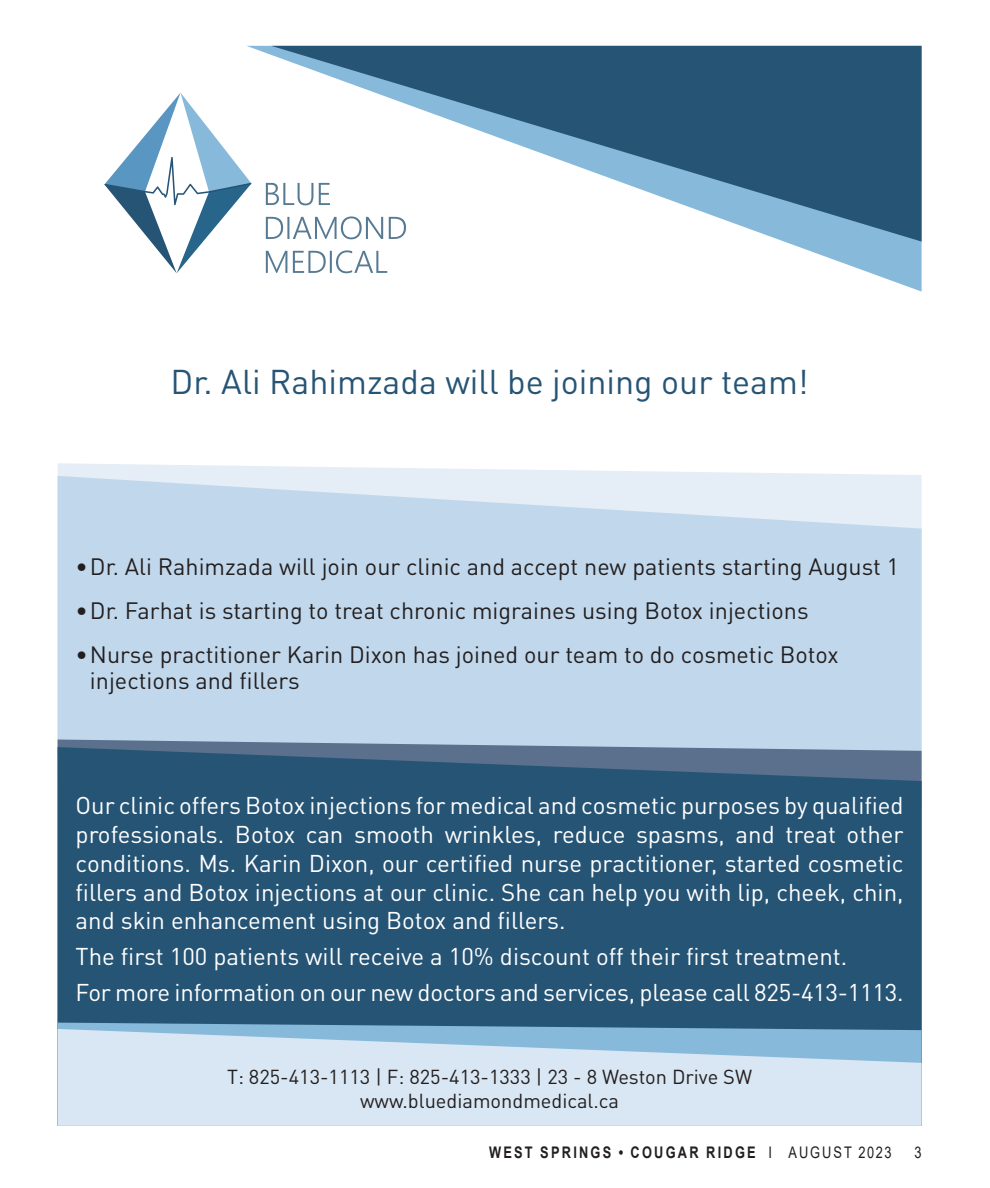
<style>
.page{position:relative;width:990px;height:1188px;background:#fff}
.page>*{position:absolute;margin:0;border:0;box-sizing:border-box;transform-origin:0 0}
.t1{font:34px "DIN Pro";color:#265475}
.t2{font:24px/28.8px "DIN Pro";color:#fff;text-align:justify}
.t3{font:23.4px/26px "DIN Pro";color:#231f20}
.t4{font:20px/24px "DIN Pro";color:#231f20;text-align:center}
.t5{font:700 16px "Arial";letter-spacing:.175em;color:#231f20;scale:.8 1}
.t6{font:16px "Arial";color:#231f20;scale:.8 1}
.s1{font-weight:400}
</style>
<div class="page">
<svg style="left:58px;top:463px;width:864px;height:13px;fill:#e8f0f7"></svg>
<svg style="left:58px;top:476px;width:864px;height:264px;background:#c4daec"></svg>
<div style="left:58px;top:747px;width:864px;height:276px;background:#265475"></div>
<svg style="left:247px;top:46px;width:675px;height:246px"></svg>
<svg style="left:58px;top:1023px;width:864px;height:6px;background:#5181a2"></svg>
<svg style="left:58px;top:1029px;width:864px;height:97px;background:#c9deee"></svg>
<svg style="left:266px;top:183px;width:5px;height:22px"></svg>
<svg style="left:266px;top:216px;width:5px;height:23px"></svg>
<svg style="left:266px;top:250px;width:121px;height:23px"></svg>
<svg style="left:104px;top:93px;width:147px;height:180px"></svg>
<svg style="left:271px;top:46px;width:651px;height:196px"></svg>
<p class="t1" style="left:171px;top:359px;width:640px">Dr. Ali Rahimzada will be joining our team!</p>
<p class="t3" style="left:76px;top:552px;width:825px">•Dr. Ali Rahimzada will join our clinic and accept new patients starting August 1</p>
<p class="t3" style="left:76px;top:596px;width:735px">•Dr. Farhat is starting to treat chronic migraines using Botox injections</p>
<p class="t3" style="left:90px;top:640px;width:750px;text-indent:-14px">•Nurse practitioner Karin Dixon has joined our team to do cosmetic Botox injections and fillers</p>
<p class="t2" style="left:76px;top:790px;width:830px">Our clinic offers Botox injections for medical and cosmetic purposes by qualified professionals. Botox can smooth wrinkles, reduce spasms, and treat other conditions. Ms. Karin Dixon, our certified nurse practitioner, started cosmetic fillers and Botox injections at our clinic. She can help you with lip, cheek, chin, and skin enhancement using Botox and fillers.</p>
<p class="t2" style="left:76px;top:938px;width:829px;line-height:36px">The first 100 patients will receive a 10% discount off their first treatment.<br>For more information on our new doctors and services, please call 825-413-1113.</p>
<p class="t4" style="left:227px;top:1064px;width:527px">T: 825-413-1113 | F: 825-413-1333 | 23 - 8 Weston Drive SW www.bluediamondmedical.ca</p>
<p class="t5" style="left:489px;top:1141px;width:505px">WEST SPRINGS • COUGAR RIDGE <span class="s1">I AUGUST 2023</span></p>
<p class="t6" style="left:914px;top:1141px;width:10px">3</p>
</div>
